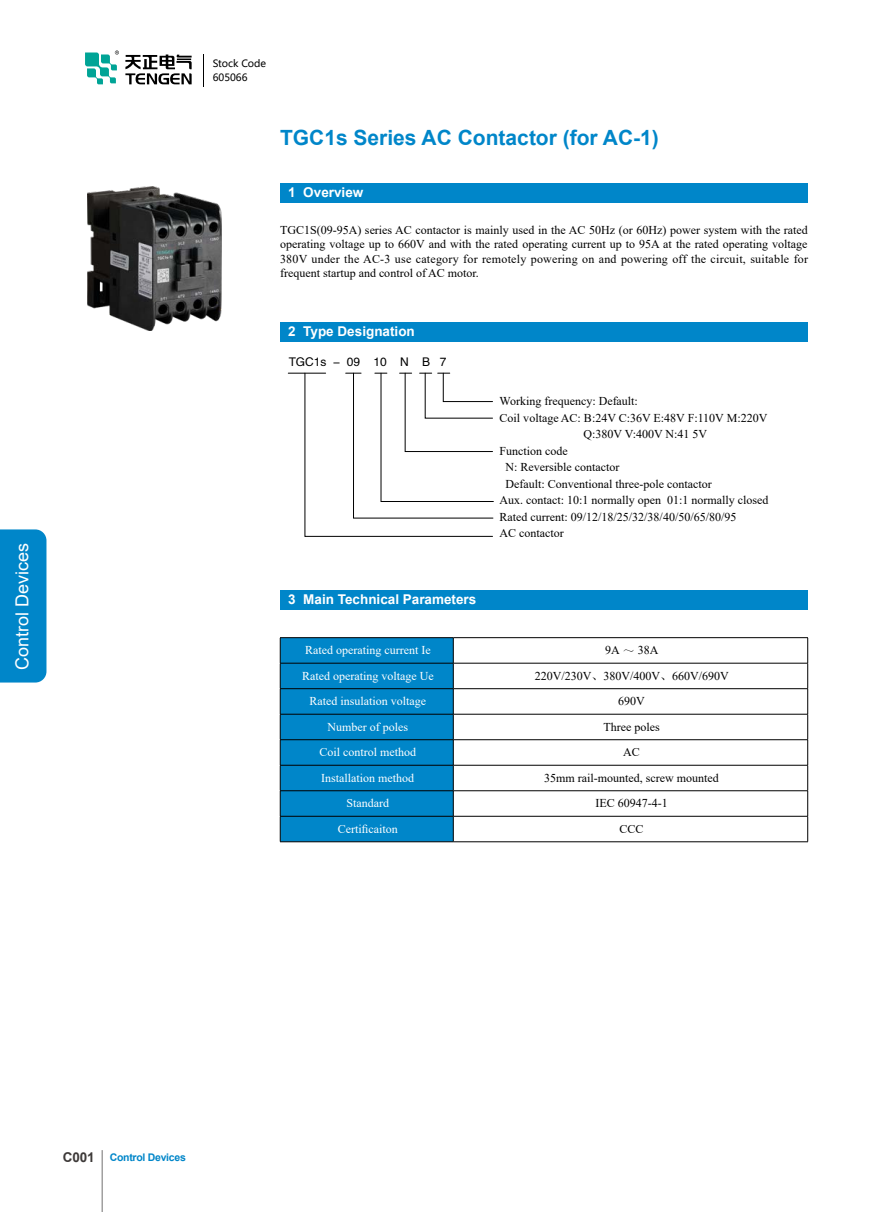
<style>
.page{position:relative;width:893px;height:1212px;background:#fff}
.page>*{position:absolute;margin:0;border:0;box-sizing:border-box;transform-origin:0 0}
.t1{font:700 21px "Arial";color:#0086c9}
.t2{font:18px "Arial";color:#fff}
.t3{font:700 13.5px "Arial";color:#fff}
.t4{font:700 13.5px "Arial";color:#3e3a39}
.t5{font:12px/14.4px "Times New Roman";color:#000;text-align:justify}
.t6{font:12px "Times New Roman";color:#fff}
.t7{font:12px "FZHTK GBK1 0";color:#000}
.t8{font:700 10.5px "Arial";letter-spacing:-.025em;color:#0086c9}
.t9{font:9.9px/14px "Microsoft Ya Hei";color:#000}
.s1{font-family:"Sim Sun"}
</style>
<div class="page">
<div style="left:280px;top:183px;width:528px;height:20px;background:#0086c9"></div>
<div style="left:280px;top:322px;width:528px;height:20px;background:#0086c9"></div>
<hr style="left:288px;top:373px;width:38px;height:1px;background:#000">
<svg style="left:304px;top:373px;width:190px;height:164px"></svg>
<img style="left:87px;top:187px;width:135px;height:144px">
<div style="left:280px;top:590px;width:528px;height:19px;background:#0086c9"></div>
<div style="left:280px;top:638px;width:174px;height:203px;background:#0086c9"></div>
<hr style="left:280px;top:637px;width:173px;height:1px;background:#000">
<hr style="left:280px;top:663px;width:173px;height:1px;background:#000">
<svg style="left:807px;top:638px;width:1px;height:203px"></svg>
<hr style="left:453px;top:637px;width:355px;height:1px;background:#000">
<hr style="left:280px;top:688px;width:173px;height:1px;background:#000">
<hr style="left:280px;top:714px;width:173px;height:1px;background:#000">
<hr style="left:280px;top:739px;width:173px;height:1px;background:#000">
<hr style="left:280px;top:765px;width:173px;height:1px;background:#000">
<hr style="left:280px;top:790px;width:173px;height:1px;background:#000">
<hr style="left:280px;top:816px;width:173px;height:1px;background:#000">
<hr style="left:280px;top:841px;width:173px;height:1px;background:#000">
<hr style="left:453px;top:663px;width:355px;height:1px;background:#000">
<hr style="left:453px;top:688px;width:355px;height:1px;background:#000">
<hr style="left:453px;top:714px;width:355px;height:1px;background:#000">
<hr style="left:453px;top:739px;width:355px;height:1px;background:#000">
<hr style="left:453px;top:765px;width:355px;height:1px;background:#000">
<hr style="left:453px;top:790px;width:355px;height:1px;background:#000">
<hr style="left:453px;top:816px;width:355px;height:1px;background:#000">
<hr style="left:453px;top:841px;width:355px;height:1px;background:#000">
<hr style="left:102px;top:1150px;width:1px;height:62px;background:#727171">
<div style="left:0;top:529px;width:46px;height:153px;background:#0086c9"></div>
<hr style="left:204px;top:54px;width:1px;height:33px;background:#000">
<svg style="left:85px;top:50px;width:34px;height:34px"></svg>
<svg style="left:125px;top:55px;width:67px;height:29px"></svg>
<h2 class="t2" style="left:10px;top:670px;width:129px;rotate:-90deg">Control Devices</h2>
<p class="t9" style="left:213px;top:56px;width:55px">Stock Code<br>605066</p>
<p class="t1" style="left:280px;top:123px;width:380px">TGC1s Series AC Contactor (for AC-1)</p>
<p class="t3" style="left:288px;top:183px;width:77px">1 Overview</p>
<p class="t5" style="left:280px;top:222px;width:530px">TGC1S(09-95A) series AC contactor is mainly used in the AC 50Hz (or 60Hz) power system with the rated operating voltage up to 660V and with the rated operating current up to 95A at the rated operating voltage 380V under the AC-3 use category for remotely powering on and powering off the circuit, suitable for frequent startup and control of AC motor.</p>
<p class="t3" style="left:288px;top:322px;width:128px">2 Type Designation</p>
<p class="t7" style="left:289px;top:355px;width:159px">TGC1s - 09 10 N B 7</p>
<p class="t5" style="left:500px;top:394px;width:140px">Working frequency: Default:</p>
<p class="t5" style="left:500px;top:410px;width:269px">Coil voltage AC: B:24V C:36V E:48V F:110V M:220V</p>
<p class="t5" style="left:584px;top:427px;width:125px">Q:380V V:400V N:41 5V</p>
<p class="t5" style="left:500px;top:443px;width:70px">Function code</p>
<p class="t5" style="left:506px;top:460px;width:115px">N: Reversible contactor</p>
<p class="t5" style="left:506px;top:476px;width:208px">Default: Conventional three-pole contactor</p>
<p class="t5" style="left:500px;top:493px;width:270px">Aux. contact: 10:1 normally open 01:1 normally closed</p>
<p class="t5" style="left:500px;top:509px;width:238px">Rated current: 09/12/18/25/32/38/40/50/65/80/95</p>
<p class="t5" style="left:500px;top:526px;width:66px">AC contactor</p>
<p class="t3" style="left:288px;top:590px;width:190px">3 Main Technical Parameters</p>
<p class="t6" style="left:305px;top:642px;width:127px">Rated operating current Ie</p>
<p class="t5" style="left:605px;top:643px;width:55px">9A <span class="s1">～</span> 38A</p>
<p class="t6" style="left:302px;top:667px;width:133px">Rated operating voltage Ue</p>
<p class="t5" style="left:535px;top:668px;width:195px">220V/230V<span class="s1">、</span>380V/400V<span class="s1">、</span>660V/690V</p>
<p class="t6" style="left:309px;top:693px;width:118px">Rated insulation voltage</p>
<p class="t5" style="left:618px;top:694px;width:28px">690V</p>
<p class="t6" style="left:327px;top:718px;width:82px">Number of poles</p>
<p class="t5" style="left:603px;top:719px;width:58px">Three poles</p>
<p class="t6" style="left:319px;top:744px;width:98px">Coil control method</p>
<p class="t5" style="left:623px;top:745px;width:18px">AC</p>
<p class="t6" style="left:321px;top:769px;width:94px">Installation method</p>
<p class="t5" style="left:544px;top:770px;width:176px">35mm rail-mounted, screw mounted</p>
<p class="t6" style="left:346px;top:795px;width:44px">Standard</p>
<p class="t5" style="left:595px;top:796px;width:74px">IEC 60947-4-1</p>
<p class="t6" style="left:338px;top:820px;width:61px">Certificaiton</p>
<p class="t5" style="left:619px;top:821px;width:26px">CCC</p>
<p class="t4" style="left:63px;top:1147px;width:33px">C001</p>
<p class="t8" style="left:110px;top:1150px;width:78px">Control Devices</p>
</div>
